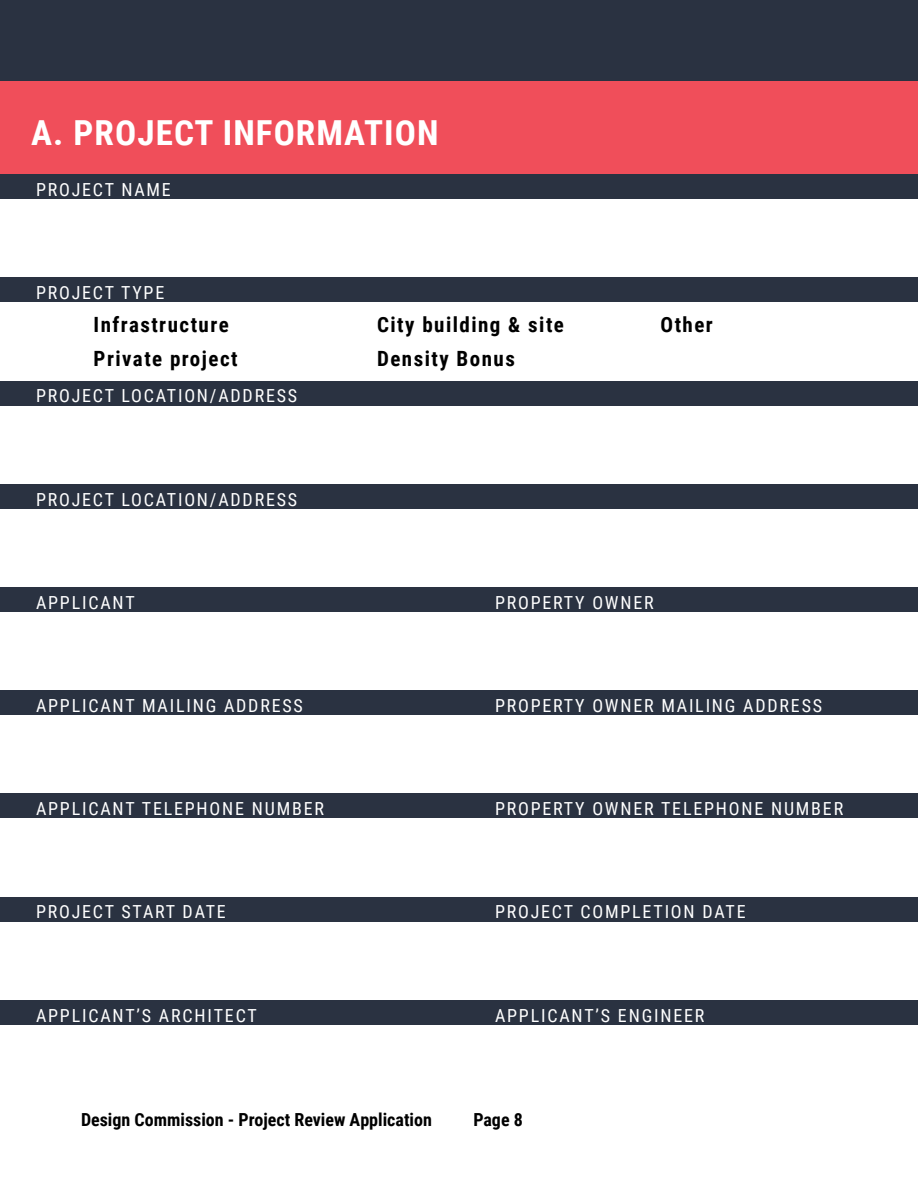
<style>
.page{position:relative;width:918px;height:1188px;background:#fff}
.page>*{position:absolute;margin:0;border:0;box-sizing:border-box;transform-origin:0 0}
.t1{font:700 34.5px "Roboto Condensed";letter-spacing:.03em;color:#fff}
.t2{font:700 21px/34.2px "Roboto Condensed";letter-spacing:.07em;color:#000}
.t3{font:18px "Roboto Condensed";letter-spacing:.1em;color:#fff}
.t4{font:700 18px "Roboto Condensed";color:#000}
</style>
<div class="page">
<div style="left:0;top:80px;width:918px;height:94px;background:#f04e5a"></div>
<div style="left:0;top:0;width:918px;height:80px;background:#2a3241"></div>
<div style="left:0;top:174px;width:918px;height:25px;background:#2a3241"></div>
<div style="left:0;top:277px;width:918px;height:25px;background:#2a3241"></div>
<div style="left:0;top:381px;width:918px;height:24px;background:#2a3241"></div>
<div style="left:0;top:484px;width:918px;height:25px;background:#2a3241"></div>
<div style="left:0;top:587px;width:459px;height:25px;background:#2a3241"></div>
<div style="left:459px;top:587px;width:459px;height:25px;background:#2a3241"></div>
<div style="left:0;top:690px;width:459px;height:25px;background:#2a3241"></div>
<div style="left:459px;top:690px;width:459px;height:25px;background:#2a3241"></div>
<div style="left:0;top:793px;width:459px;height:25px;background:#2a3241"></div>
<div style="left:459px;top:793px;width:459px;height:25px;background:#2a3241"></div>
<div style="left:0;top:897px;width:459px;height:24px;background:#2a3241"></div>
<div style="left:459px;top:897px;width:459px;height:24px;background:#2a3241"></div>
<div style="left:0;top:1000px;width:459px;height:25px;background:#2a3241"></div>
<div style="left:459px;top:1000px;width:459px;height:25px;background:#2a3241"></div>
<h1 class="t1" style="left:31px;top:109px;width:409px">A. PROJECT INFORMATION</h1>
<p class="t3" style="left:36px;top:177px;width:136px">PROJECT NAME</p>
<p class="t3" style="left:36px;top:280px;width:130px">PROJECT TYPE</p>
<p class="t2" style="left:94px;top:307px;width:146px">Infrastructure<br>Private project</p>
<p class="t2" style="left:377px;top:307px;width:188px">City building &amp; site<br>Density Bonus</p>
<p class="t2" style="left:661px;top:307px;width:54px">Other</p>
<p class="t3" style="left:36px;top:383px;width:263px">PROJECT LOCATION/ADDRESS</p>
<p class="t3" style="left:36px;top:487px;width:263px">PROJECT LOCATION/ADDRESS</p>
<p class="t3" style="left:36px;top:590px;width:100px">APPLICANT</p>
<p class="t3" style="left:495px;top:590px;width:160px">PROPERTY OWNER</p>
<p class="t3" style="left:36px;top:693px;width:268px">APPLICANT MAILING ADDRESS</p>
<p class="t3" style="left:495px;top:693px;width:329px">PROPERTY OWNER MAILING ADDRESS</p>
<p class="t3" style="left:36px;top:796px;width:289px">APPLICANT TELEPHONE NUMBER</p>
<p class="t3" style="left:495px;top:796px;width:350px">PROPERTY OWNER TELEPHONE NUMBER</p>
<p class="t3" style="left:36px;top:899px;width:191px">PROJECT START DATE</p>
<p class="t3" style="left:495px;top:899px;width:252px">PROJECT COMPLETION DATE</p>
<p class="t3" style="left:36px;top:1003px;width:222px">APPLICANT’S ARCHITECT</p>
<p class="t3" style="left:495px;top:1003px;width:211px">APPLICANT’S ENGINEER</p>
<p class="t4" style="left:81px;top:1107px;width:352px">Design Commission - Project Review Application</p>
<p class="t4" style="left:473px;top:1107px;width:51px">Page 8</p>
</div>
